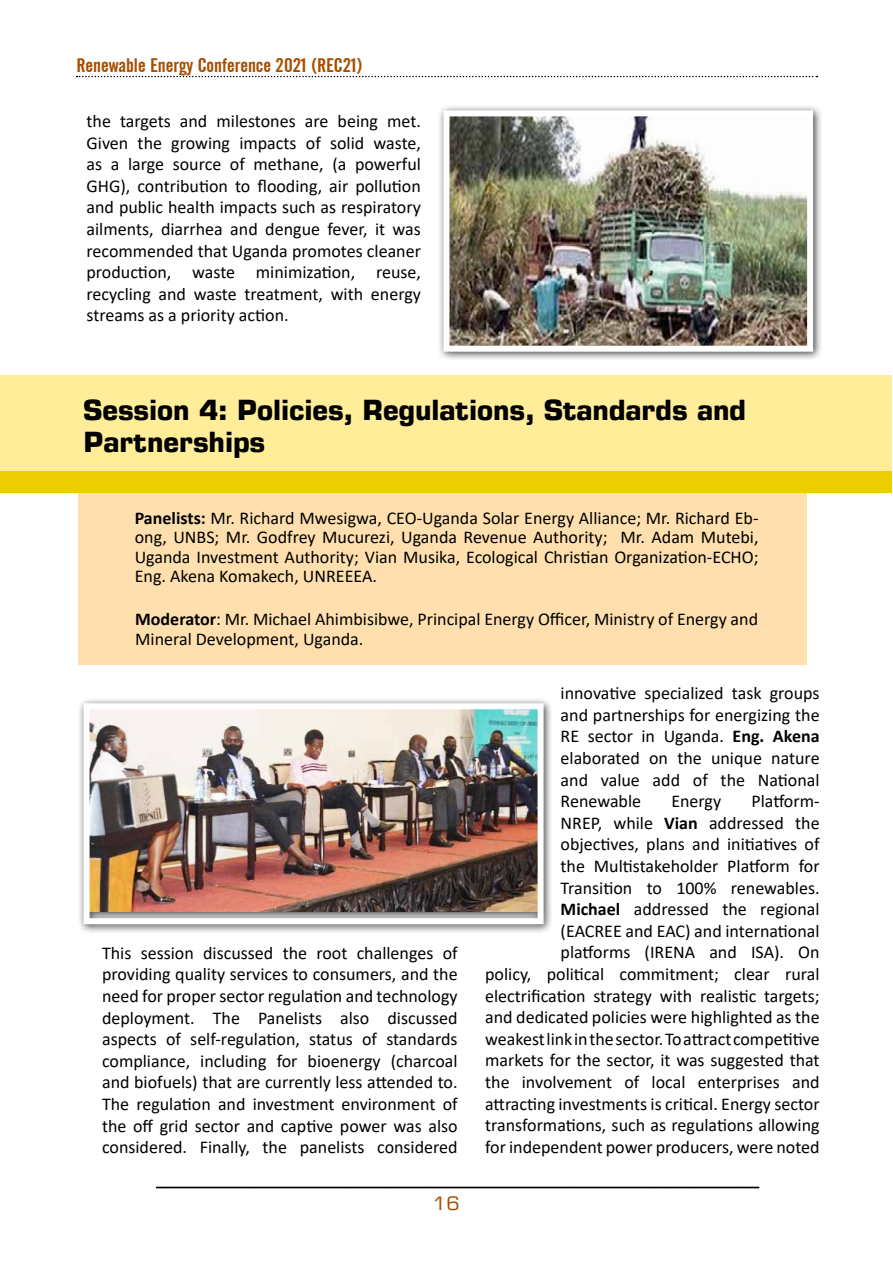
<style>
.page{position:relative;width:893px;height:1263px;background:#fff}
.page>*{position:absolute;margin:0;border:0;box-sizing:border-box;transform-origin:0 0}
.t1{font:700 27px/32.4px "Microstyle";color:#000}
.t2{font:19.5px "Alternate Gothic No 2 BT";color:#a74e01;scale:1.1 1}
.t3{font:18px/21.6px "Calibri";color:#000;text-align:justify}
.t4{font:18px "Microstyle";color:#a74e01;scale:1.1 1}
.s1{font-weight:700}
</style>
<div class="page">
<svg style="left:77px;top:76px;width:740px;height:1px"></svg>
<svg style="left:156px;top:1187px;width:603px;height:1px"></svg>
<div style="left:437px;top:104px;width:386px;height:258px;background:#000;opacity:.75"></div>
<img style="left:450px;top:117px;width:356px;height:228px">
<div style="left:443px;top:110px;width:370px;height:242px;border:6px solid #fff"></div>
<div style="left:77px;top:697px;width:477px;height:237px;background:#000;opacity:.75"></div>
<img style="left:91px;top:710px;width:446px;height:201px">
<div style="left:84px;top:703px;width:460px;height:221px;border:6px solid #fff"></div>
<div style="left:1px;top:375px;width:891px;height:111px;background:#ffed99"></div>
<div style="left:79px;top:493px;width:728px;height:172px;background:#fedfad"></div>
<div style="left:1px;top:471px;width:891px;height:22px;background:#eace00"></div>
<p class="t2" style="left:77px;top:54px;width:262px">Renewable Energy Conference 2021 (REC21)</p>
<p class="t3" style="left:87px;top:110px;width:336px">the targets and milestones are being met.<br>Given the growing impacts of solid waste, as a large source of methane, (a powerful GHG), contribution to flooding, air pollution and public health impacts such as respiratory ailments, diarrhea and dengue fever, it was recommended that Uganda promotes cleaner production, waste minimization, reuse, recycling and waste treatment, with energy streams as a priority action.</p>
<h1 class="t1" style="left:84px;top:393px;width:664px">Session 4: Policies, Regulations, Standards and<br>Partnerships</h1>
<p class="t3" style="left:135px;top:508px;width:625px;line-height:19.4px"><span class="s1">Panelists:</span> Mr. Richard Mwesigwa, CEO-Uganda Solar Energy Alliance; Mr. Richard Eb&shy;ong, UNBS; Mr. Godfrey Mucurezi, Uganda Revenue Authority; Mr. Adam Mutebi, Uganda Investment Authority; Vian Musika, Ecological Christian Organization-ECHO; Eng. Akena Komakech, UNREEEA.</p>
<p class="t3" style="left:135px;top:609px;width:624px;line-height:19.4px"><span class="s1">Moderator</span>: Mr. Michael Ahimbisibwe, Principal Energy Officer, Ministry of Energy and<br>Mineral Development, Uganda.</p>
<p class="t3" style="left:561px;top:682px;width:261px">innovative specialized task groups and partnerships for energizing the RE sector in Uganda. <span class="s1">Eng. Akena </span>elaborated on the unique nature and value add of the National Renewable</p>
<p class="t3" style="left:485px;top:790px;width:336px;text-align:right">Platform-<br>NREP, while <span class="s1">Vian</span> addressed the objectives, plans and initiatives of<br>the Multistakeholder Platform for Transition to 100% renewables.<br><span class="s1">Michael</span> addressed the regional<br>(EACREE and EAC) and international<br>platforms (IRENA and ISA). On<br>policy, political commitment; clear rural electrification strategy with realistic targets; and dedicated policies were highlighted as the weakest link in the sector. To attract competitive markets for the sector, it was suggested that the involvement of local enterprises and attracting investments is critical. Energy sector transformations, such as regulations allowing for independent power producers, were noted</p>
<p class="t3" style="left:671px;top:790px;width:51px">Energy</p>
<p class="t3" style="left:102px;top:942px;width:357px">This session discussed the root challenges of providing quality services to consumers, and the need for proper sector regulation and technology deployment. The Panelists also discussed aspects of self-regulation, status of standards compliance, including for bioenergy (charcoal and biofuels) that are currently less attended to.<br>The regulation and investment environment of the off grid sector and captive power was also considered. Finally, the panelists considered</p>
<p class="t4" style="left:433px;top:1192px;width:26px">16</p>
</div>
